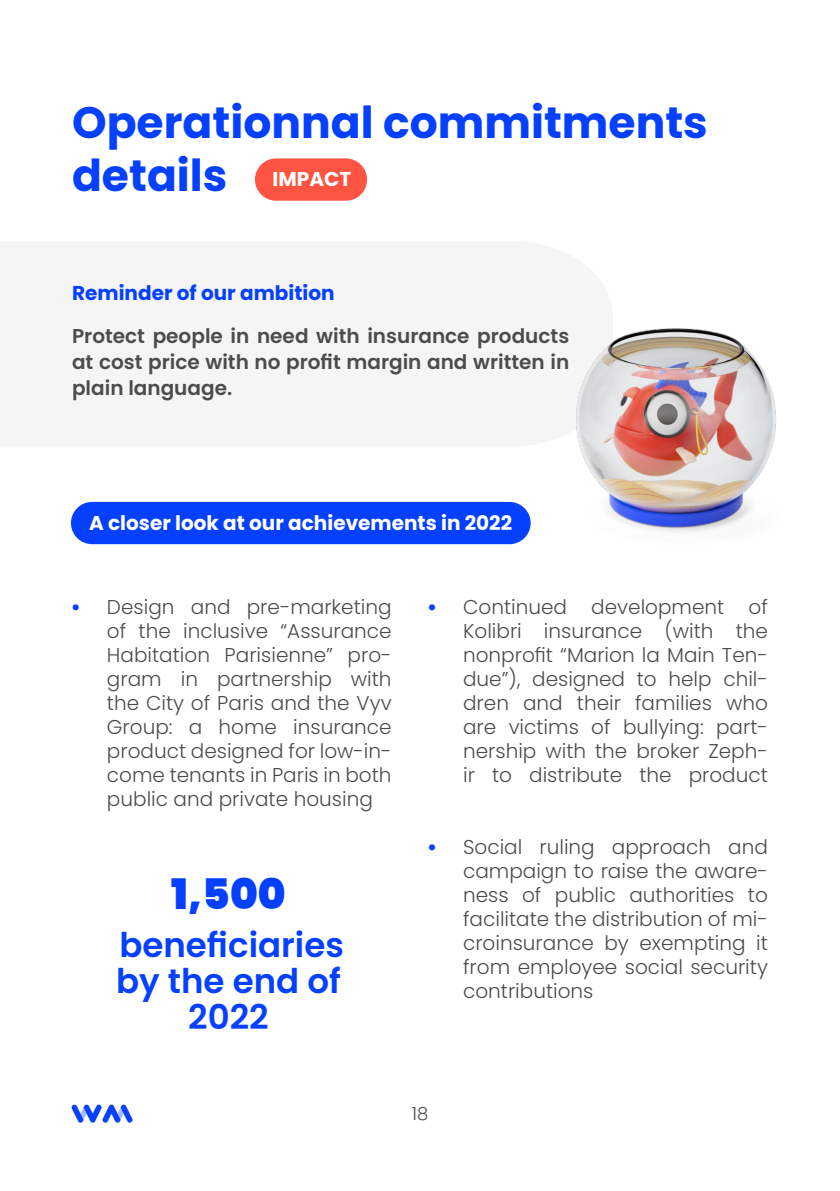
<style>
.page{position:relative;width:840px;height:1191px;background:#fff}
.page>*{position:absolute;margin:0;border:0;box-sizing:border-box;transform-origin:0 0}
.t1{font:700 44px/52.8px "Poppins";color:#0540ff}
.t2{font:900 42px "Poppins";color:#0540ff}
.t3{font:600 34px/36px "Poppins";color:#0540ff;text-align:center}
.t4{font:300 20px/24px "Poppins";color:#4c4c4c;text-align:justify}
.t5{font:600 20px/26px "Poppins";color:#4c4c4c;text-align:justify}
.t6{font:700 20px "Poppins";color:#fff}
.t7{font:700 20px "Poppins";color:#0540ff}
.t8{font:300 18px "Poppins";color:#4c4c4c}
.s1{font-weight:700;color:#0540ff}
</style>
<div class="page">
<img style="left:71px;top:1104px;width:62px;height:19px">
<div style="left:71px;top:502px;width:459px;height:42px;background:#0540ff;border-radius:21px"></div>
<img style="left:576px;top:328px;width:201px;height:204px">
<div style="left:255px;top:158px;width:112px;height:43px;background:#fe5442;border-radius:21px"></div>
<h1 class="t1" style="left:72px;top:96px;width:637px">Operationnal commitments details</h1>
<p class="t6" style="left:272px;top:167px;width:80px">IMPACT</p>
<p class="t7" style="left:72px;top:282px;width:264px">Reminder of our ambition</p>
<p class="t5" style="left:72px;top:323px;width:498px">Protect people in need with insurance products at cost price with no profit margin and written in plain language.</p>
<p class="t6" style="left:89px;top:511px;width:424px">A closer look at our achievements in 2022</p>
<p class="t4" style="left:107px;top:595px;width:286px;text-indent:-36px"><span class="s1">•</span> Design and pre-marketing of the inclusive “Assurance Habitation Parisienne” pro&shy;gram in partnership with the City of Paris and the Vyv Group: a home insurance product designed for low-in&shy;come tenants in Paris in both public and private housing</p>
<p class="t4" style="left:463px;top:595px;width:306px;text-indent:-36px"><span class="s1">•</span> Continued development of Kolibri insurance (with the nonprofit “Marion la Main Ten&shy;due”), designed to help chil&shy;dren and their families who are victims of bullying: part&shy;nership with the broker Zeph&shy;ir to distribute the product</p>
<p class="t4" style="left:463px;top:835px;width:306px;text-indent:-36px"><span class="s1">•</span> Social ruling approach and campaign to raise the aware&shy;ness of public authorities to facilitate the distribution of mi&shy;croinsurance by exempting it from employee social security contributions</p>
<h2 class="t2" style="left:171px;top:870px;width:116px">1,500</h2>
<h3 class="t3" style="left:116px;top:927px;width:229px">beneficiaries by the end of<br>2022</h3>
<p class="t8" style="left:411px;top:1103px;width:18px">18</p>
</div>
